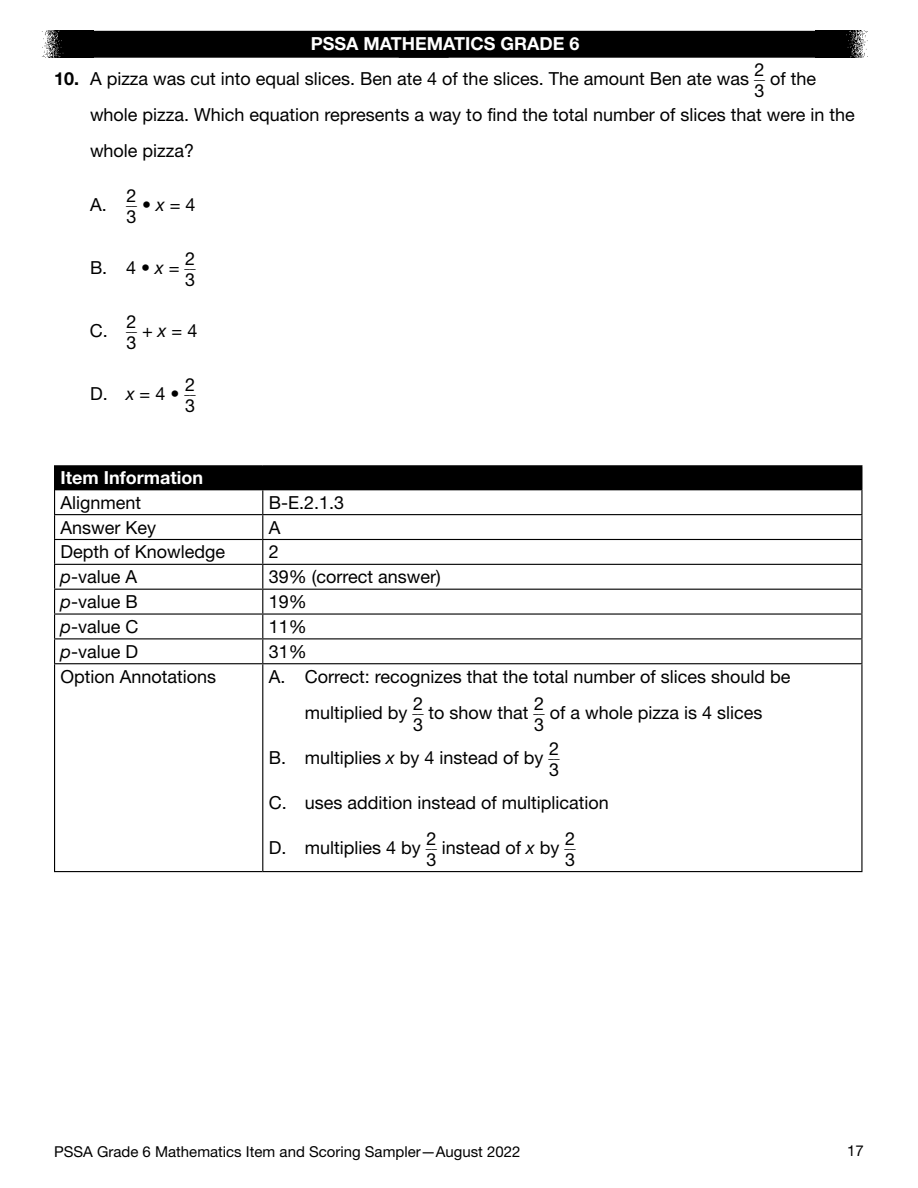
<style>
.page{position:relative;width:918px;height:1188px;background:#fff}
.page>*{position:absolute;margin:0;border:0;box-sizing:border-box;transform-origin:0 0}
.t1{font:18px/34.5px "Helvetica Neue LT Std";color:#000}
.t2{font:700 18px "Helvetica Neue LT Std";color:#fff}
.t3{font:15px "Helvetica Neue LT Std";color:#000}
.s1{font-weight:700;color:#fff}
.s2{font-weight:700}
.s3{font-style:italic}
</style>
<div class="page">
<img style="left:42px;top:31px;width:52px;height:27px">
<img style="left:816px;top:31px;width:52px;height:27px">
<div style="left:94px;top:31px;width:722px;height:27px;background:#000"></div>
<div style="left:55px;top:466px;width:807px;height:24px;background:#000"></div>
<hr style="left:54px;top:465px;width:209px;height:1px;background:#000">
<hr style="left:263px;top:465px;width:599px;height:1px;background:#000">
<hr style="left:263px;top:514px;width:599px;height:1px;background:#000">
<hr style="left:263px;top:539px;width:599px;height:1px;background:#000">
<hr style="left:54px;top:564px;width:209px;height:1px;background:#000">
<hr style="left:263px;top:564px;width:599px;height:1px;background:#000">
<hr style="left:54px;top:589px;width:209px;height:1px;background:#000">
<hr style="left:263px;top:589px;width:599px;height:1px;background:#000">
<hr style="left:54px;top:613px;width:209px;height:2px;background:#000">
<hr style="left:263px;top:613px;width:599px;height:2px;background:#000">
<hr style="left:54px;top:638px;width:209px;height:1px;background:#000">
<hr style="left:263px;top:638px;width:599px;height:1px;background:#000">
<svg style="left:262px;top:490px;width:1px;height:173px"></svg>
<svg style="left:861px;top:490px;width:1px;height:173px"></svg>
<hr style="left:54px;top:663px;width:209px;height:1px;background:#000">
<hr style="left:263px;top:663px;width:599px;height:1px;background:#000">
<hr style="left:262px;top:664px;width:1px;height:207px;background:#000">
<hr style="left:54px;top:514px;width:209px;height:1px;background:#000">
<hr style="left:54px;top:539px;width:209px;height:1px;background:#000">
<svg style="left:54px;top:466px;width:1px;height:197px"></svg>
<hr style="left:54px;top:664px;width:1px;height:207px;background:#000">
<hr style="left:861px;top:664px;width:1px;height:207px;background:#000">
<hr style="left:54px;top:871px;width:209px;height:1px;background:#000">
<hr style="left:263px;top:871px;width:599px;height:1px;background:#000">
<p class="t1" style="left:54px;top:26px;width:764px;text-indent:257px"><span class="s1">PSSA MATHEMATICS GRADE 6<br></span><span class="s2">10 .</span> A pizza was cut into equal slices . Ben ate 4 of the slices . The amount Ben ate was <sup>__</sup>2 of the</p>
<p class="t1" style="left:90px;top:78px;width:766px;line-height:23.9px;text-indent:665px">3<br>whole pizza . Which equation represents a way to find the total number of slices that were in the</p>
<p class="t1" style="left:90px;top:133px;width:106px">whole pizza?</p>
<p class="t1" style="left:90px;top:187px;width:107px">A . <sup>_</sup> <sup>_</sup>2 • <span class="s3">x</span> = 4</p>
<p class="t1" style="left:127px;top:199px;width:12px">3</p>
<p class="t1" style="left:90px;top:250px;width:107px">B . 4 • <span class="s3">x</span> = <sup>_</sup> <sup>_</sup>2</p>
<p class="t1" style="left:185px;top:262px;width:12px">3</p>
<p class="t1" style="left:90px;top:313px;width:109px">C . <sup>_</sup> <sup>_</sup>2 + <span class="s3">x</span> = 4</p>
<p class="t1" style="left:127px;top:325px;width:12px">3</p>
<p class="t1" style="left:90px;top:376px;width:107px">D . <span class="s3">x</span> = 4 • <sup>_</sup> <sup>_</sup>2</p>
<p class="t1" style="left:185px;top:388px;width:12px">3</p>
<p class="t2" style="left:61px;top:467px;width:144px">Item Information</p>
<p class="t1" style="left:61px;top:485px;width:82px">Alignment</p>
<p class="t1" style="left:269px;top:485px;width:77px">B-E .2 .1 .3</p>
<p class="t1" style="left:61px;top:509px;width:97px">Answer Key</p>
<p class="t1" style="left:269px;top:509px;width:13px">A</p>
<p class="t1" style="left:61px;top:534px;width:166px">Depth of Knowledge</p>
<p class="t1" style="left:269px;top:534px;width:12px">2</p>
<p class="t1" style="left:61px;top:559px;width:78px"><span class="s3">p</span>-value A</p>
<p class="t1" style="left:269px;top:559px;width:173px">39% (correct answer)</p>
<p class="t1" style="left:61px;top:584px;width:79px"><span class="s3">p</span>-value B</p>
<p class="t1" style="left:269px;top:584px;width:40px">19%</p>
<p class="t1" style="left:61px;top:609px;width:80px"><span class="s3">p</span>-value C</p>
<p class="t1" style="left:269px;top:609px;width:40px">11%</p>
<p class="t1" style="left:61px;top:634px;width:79px"><span class="s3">p</span>-value D</p>
<p class="t1" style="left:269px;top:634px;width:40px">31%</p>
<p class="t1" style="left:61px;top:659px;width:157px">Option Annotations</p>
<p class="t1" style="left:269px;top:658px;width:523px;line-height:36px;text-align:center">A . Correct: recognizes that the total number of slices should be multiplied by <sup>__</sup>2 to show that <sup>__</sup>2 of a whole pizza is 4 slices</p>
<p class="t1" style="left:413px;top:707px;width:12px">3</p>
<p class="t1" style="left:534px;top:707px;width:12px">3</p>
<p class="t1" style="left:269px;top:740px;width:292px">B . multiplies <span class="s3">x</span> by 4 instead of by <sup>__</sup>2</p>
<p class="t1" style="left:549px;top:752px;width:12px">3</p>
<p class="t1" style="left:269px;top:785px;width:342px">C . uses addition instead of multiplication</p>
<p class="t1" style="left:269px;top:830px;width:308px">D . multiplies 4 by <sup>__</sup>2 instead of <span class="s3">x</span> by <sup>__</sup>2</p>
<p class="t1" style="left:426px;top:842px;width:12px">3</p>
<p class="t1" style="left:565px;top:842px;width:12px">3</p>
<p class="t3" style="left:54px;top:1142px;width:468px">PSSA Grade 6 Mathematics Item and Scoring Sampler—August 2022</p>
<p class="t3" style="left:847px;top:1142px;width:18px">17</p>
</div>
